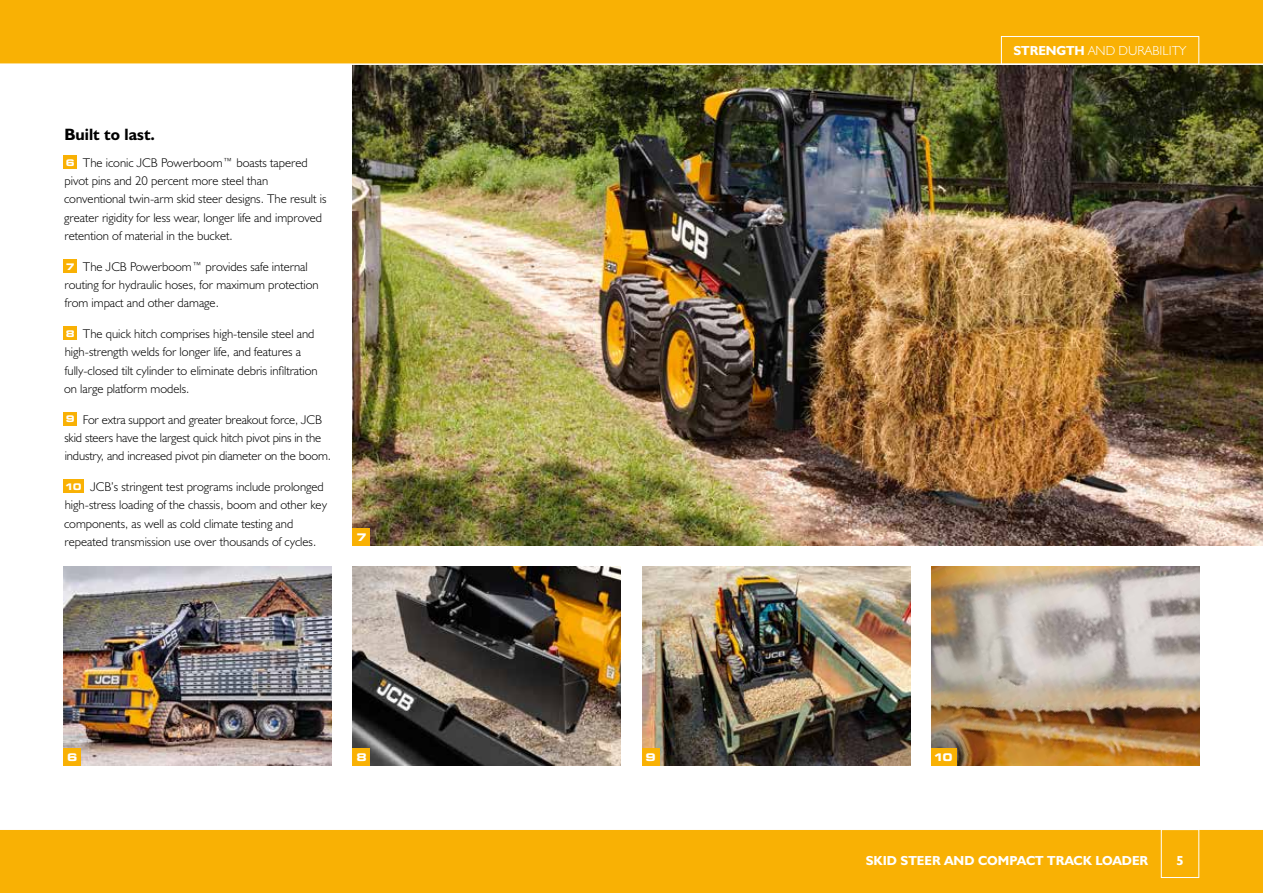
<style>
.page{position:relative;width:1263px;height:893px;background:#fff}
.page>*{position:absolute;margin:0;border:0;box-sizing:border-box;transform-origin:0 0}
.t1{font:16.5px "JCB Bold";color:#000}
.t2{font:13.2px "JCB Bold";color:#fff}
.t3{font:13.2px "JCB Light";color:#fff}
.t4{font:12.75px/18.1px "JCB Light";color:#000}
.t5{font:700 expanded 10.5px "Square 721 BT";color:#fff}
.s1{font-family:"Square 721 BT";font-weight:700;font-stretch:expanded;font-size:9.15px;color:#fff}
.s2{font-family:"JCB Bold"}
</style>
<div class="page">
<img style="left:353px;top:65px;width:910px;height:481px">
<div style="left:0;top:0;width:1263px;height:64px;background:#f9b104"></div>
<hr style="left:0;top:63px;width:1263px;height:2px;background:#fff">
<div style="left:0;top:829px;width:1263px;height:64px;background:#f9b104"></div>
<hr style="left:0;top:828px;width:1263px;height:2px;background:#fff">
<div style="left:1161px;top:829px;width:38px;height:49px;border:1px solid #fff"></div>
<img style="left:64px;top:567px;width:268px;height:198px">
<img style="left:931px;top:567px;width:268px;height:198px">
<div style="left:64px;top:156px;width:13px;height:13px;background:#f9b104"></div>
<div style="left:64px;top:259px;width:13px;height:14px;background:#f9b104"></div>
<div style="left:64px;top:327px;width:13px;height:13px;background:#f9b104"></div>
<div style="left:64px;top:412px;width:13px;height:14px;background:#f9b104"></div>
<div style="left:64px;top:479px;width:20px;height:14px;background:#f9b104"></div>
<img style="left:353px;top:567px;width:268px;height:198px">
<img style="left:642px;top:567px;width:268px;height:198px">
<div style="left:353px;top:529px;width:17px;height:17px;background:#f9b104"></div>
<div style="left:64px;top:748px;width:17px;height:17px;background:#f9b104"></div>
<div style="left:353px;top:748px;width:17px;height:17px;background:#f9b104"></div>
<div style="left:642px;top:748px;width:17px;height:17px;background:#f9b104"></div>
<div style="left:1001px;top:36px;width:198px;height:29px;border:1px solid #fff"></div>
<div style="left:931px;top:748px;width:26px;height:17px;background:#f9b104"></div>
<p class="t1" style="left:64px;top:124px;width:92px">Built to last.</p>
<p class="t4" style="left:64px;top:153px;width:264px"><span class="s1">6</span> The iconic JCB Powerboom™ boasts tapered pivot pins and 20 percent more steel than conventional twin-arm skid steer designs. The result is greater rigidity for less wear, longer life and improved retention of material in the bucket.</p>
<p class="t4" style="left:65px;top:257px;width:256px"><span class="s1">7</span> The JCB Powerboom™ provides safe internal routing for hydraulic hoses, for maximum protection from impact and other damage.</p>
<p class="t4" style="left:64px;top:324px;width:255px"><span class="s1">8</span> The quick hitch comprises high-tensile steel and high-strength welds for longer life, and features a fully-closed tilt cylinder to eliminate debris infiltration on large platform models.</p>
<p class="t4" style="left:64px;top:410px;width:268px"><span class="s1">9</span> For extra support and greater breakout force, JCB skid steers have the largest quick hitch pivot pins in the industry, and increased pivot pin diameter on the boom.</p>
<p class="t4" style="left:64px;top:477px;width:264px"><span class="s1">10</span> JCB’s stringent test programs include prolonged high-stress loading of the chassis, boom and other key components, as well as cold climate testing and repeated transmission use over thousands of cycles.</p>
<p class="t5" style="left:356px;top:531px;width:12px">7</p>
<p class="t5" style="left:67px;top:751px;width:12px">6</p>
<p class="t5" style="left:356px;top:751px;width:12px">8</p>
<p class="t5" style="left:645px;top:751px;width:12px">9</p>
<p class="t3" style="left:1013px;top:43px;width:174px"><span class="s2">STRENGTH</span> AND DURABILITY</p>
<p class="t5" style="left:933px;top:751px;width:21px">10</p>
<p class="t2" style="left:866px;top:852px;width:284px">SKID STEER AND COMPACT TRACK LOADER</p>
<p class="t2" style="left:1176px;top:852px;width:9px">5</p>
</div>
